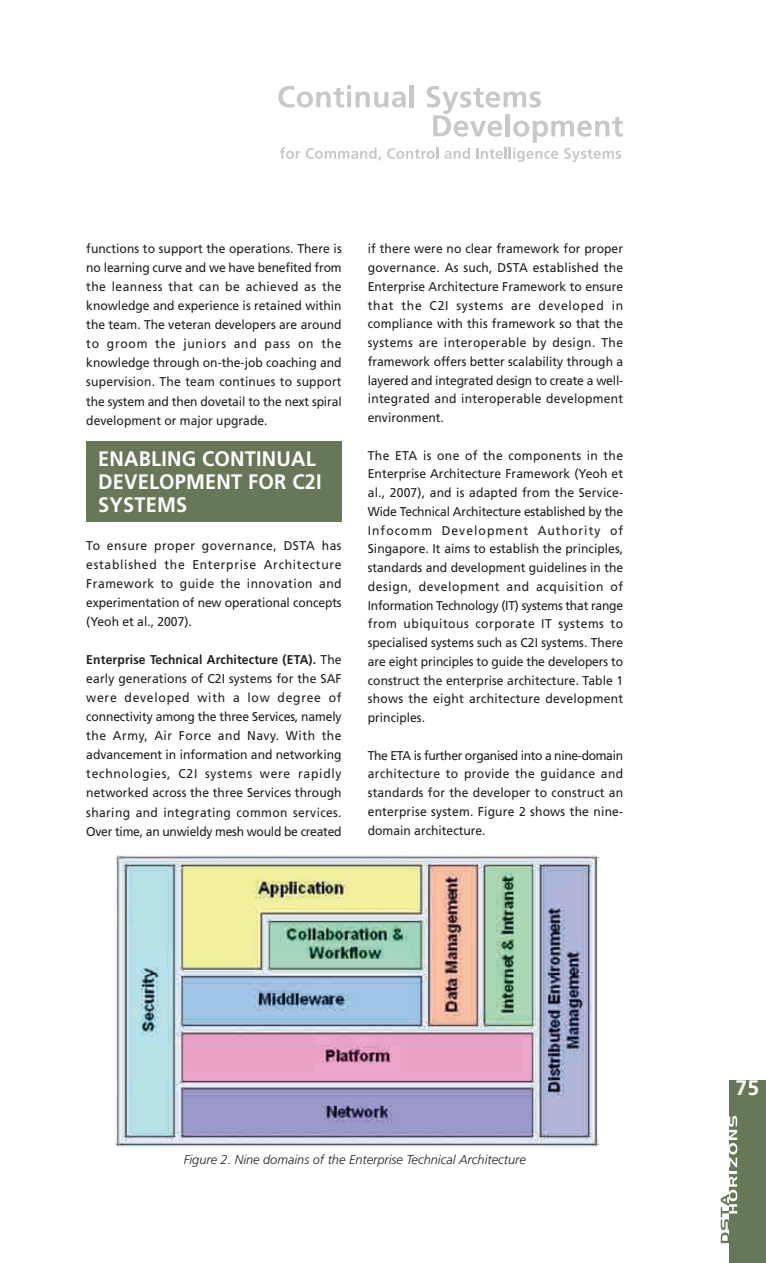
<style>
.page{position:relative;width:766px;height:1263px;background:#fff}
.page>*{position:absolute;margin:0;border:0;box-sizing:border-box;transform-origin:0 0}
.t1{font:700 21px/22.8px "Frutiger LT";letter-spacing:.01em;color:#fff;scale:.95 1}
.t2{font:700 21px "Frutiger";color:#fff}
.t3{font:12.75px/18.8px "Frutiger LT";color:#231f20;text-align:justify;scale:.95 1}
.t4{font:italic 300 12.75px "Frutiger LT";color:#231f20}
.s1{font-weight:700}
</style>
<div class="page">
<div style="left:86px;top:441px;width:255px;height:81px;background:#667857"></div>
<div style="left:728px;top:1080px;width:37px;height:183px;background:#667857"></div>
<svg style="left:720px;top:1116px;width:17px;height:127px"></svg>
<img style="left:116px;top:856px;width:482px;height:290px">
<svg style="left:278px;top:85px;width:344px;height:77px"></svg>
<p class="t3" style="left:86px;top:240px;width:270px">functions to support the operations. There is no learning curve and we have benefited from the leanness that can be achieved as the knowledge and experience is retained within the team. The veteran developers are around to groom the juniors and pass on the knowledge through on-the-job coaching and supervision. The team continues to support the system and then dovetail to the next spiral development or major upgrade.</p>
<p class="t1" style="left:98px;top:449px;width:236px">ENABLING CONTINUAL<br>DEVELOPMENT FOR C2I<br>SYSTEMS</p>
<p class="t3" style="left:86px;top:537px;width:270px">To ensure proper governance, DSTA has established the Enterprise Architecture Framework to guide the innovation and experimentation of new operational concepts (Yeoh et al., 2007).</p>
<p class="t3" style="left:86px;top:651px;width:270px"><span class="s1">Enterprise Technical Architecture (ETA).</span> The early generations of C2I systems for the SAF were developed with a low degree of connectivity among the three Services, namely the Army, Air Force and Navy. With the advancement in information and networking technologies, C2I systems were rapidly networked across the three Services through sharing and integrating common services.<br>Over time, an unwieldy mesh would be created</p>
<p class="t3" style="left:367px;top:240px;width:270px">if there were no clear framework for proper governance. As such, DSTA established the Enterprise Architecture Framework to ensure that the C2I systems are developed in compliance with this framework so that the systems are interoperable by design. The framework offers better scalability through a layered and integrated design to create a well&shy;integrated and interoperable development environment.</p>
<p class="t3" style="left:367px;top:447px;width:270px">The ETA is one of the components in the Enterprise Architecture Framework (Yeoh et al., 2007), and is adapted from the Service-Wide Technical Architecture established by the Infocomm Development Authority of Singapore. It aims to establish the principles, standards and development guidelines in the design, development and acquisition of Information Technology (IT) systems that range from ubiquitous corporate IT systems to specialised systems such as C2I systems. There are eight principles to guide the developers to construct the enterprise architecture. Table 1 shows the eight architecture development principles.</p>
<p class="t3" style="left:367px;top:747px;width:270px">The ETA is further organised into a nine-domain architecture to provide the guidance and standards for the developer to construct an enterprise system. Figure 2 shows the nine&shy;domain architecture.</p>
<p class="t4" style="left:184px;top:1154px;width:343px">Figure 2. Nine domains of the Enterprise Technical Architecture</p>
<p class="t2" style="left:735px;top:1079px;width:25px">75</p>
</div>
